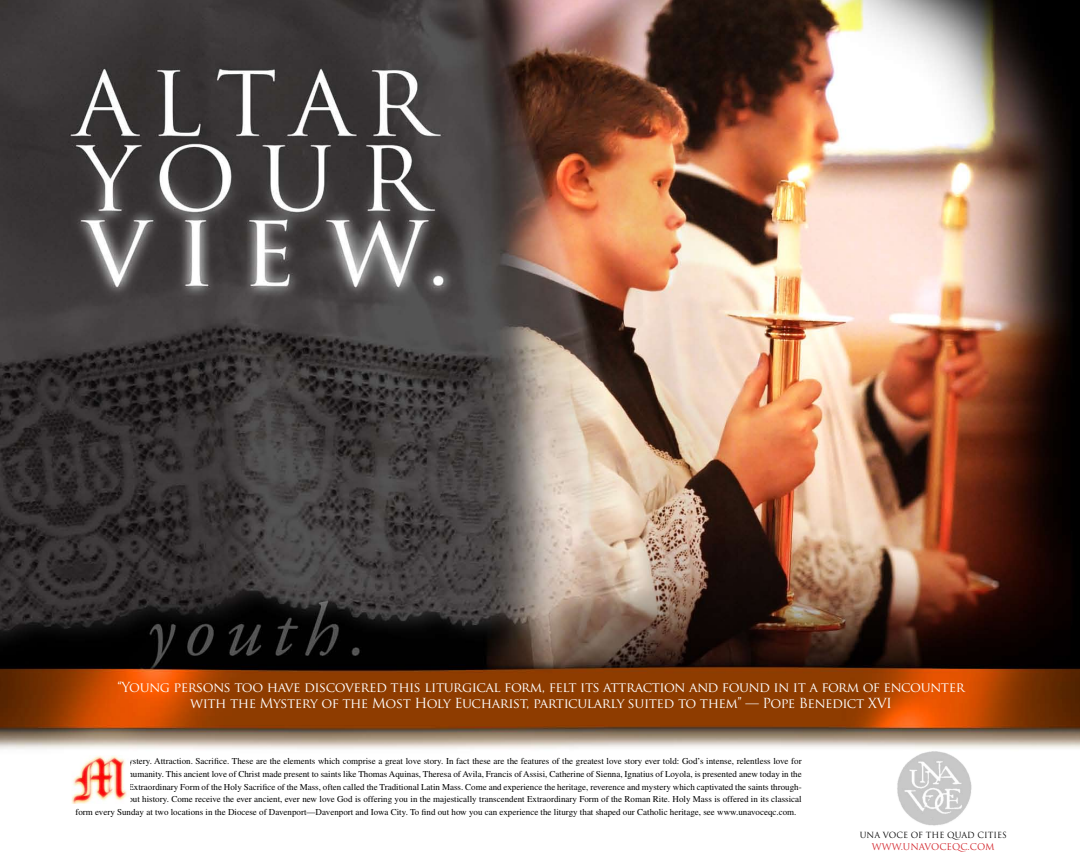
<style>
.page{position:relative;width:1080px;height:864px;background:#fff}
.page>*{position:absolute;margin:0;border:0;box-sizing:border-box;transform-origin:0 0}
.t1{font:13.5px/16.2px "Trajan Pro";letter-spacing:-.035em;color:#fff;text-align:center}
.t2{font:9px "Times";color:#000}
.t3{font:9px "Trajan";color:#d2232a}
.t4{font:8.25px "Trajan Pro";color:#000}
</style>
<div class="page">
<img style="left:0;top:0;width:1080px;height:749px">
<img style="left:896px;top:751px;width:76px;height:76px;border-radius:50%">
<img style="left:71px;top:755px;width:56px;height:49px">
<h1 class="t1" style="left:117px;top:678px;width:849px">“Young persons too have discovered this liturgical form, felt its attraction and found in it a form of encounter with the Mystery of the Most Holy Eucharist, particularly suited to them” — Pope Benedict XVI</h1>
<p class="t2" style="left:128px;top:756px;width:675px">ystery. Attraction. Sacrifice. These are the elements which comprise a great love story. In fact these are the features of the greatest love story ever told: God’s intense, relentless love for</p>
<p class="t2" style="left:128px;top:769px;width:675px">humanity. This ancient love of Christ made present to saints like Thomas Aquinas, Theresa of Avila, Francis of Assisi, Catherine of Sienna, Ignatius of Loyola, is presented anew today in the</p>
<p class="t2" style="left:128px;top:782px;width:675px">Extraordinary Form of the Holy Sacrifice of the Mass, often called the Traditional Latin Mass. Come and experience the heritage, reverence and mystery which captivated the saints through-</p>
<p class="t2" style="left:128px;top:794px;width:675px">out history. Come receive the ever ancient, ever new love God is offering you in the majestically transcendent Extraordinary Form of the Roman Rite. Holy Mass is offered in its classical</p>
<p class="t2" style="left:75px;top:807px;width:723px">form every Sunday at two locations in the Diocese of Davenport—Davenport and Iowa City. To find out how you can experience the liturgy that shaped our Catholic heritage, see www.unavoceqc.com.</p>
<p class="t4" style="left:860px;top:829px;width:148px">UNA VOCE OF THE QUAD CITIES</p>
<p class="t3" style="left:872px;top:841px;width:124px">WWW.UNAVOCEQC.COM</p>
</div>
